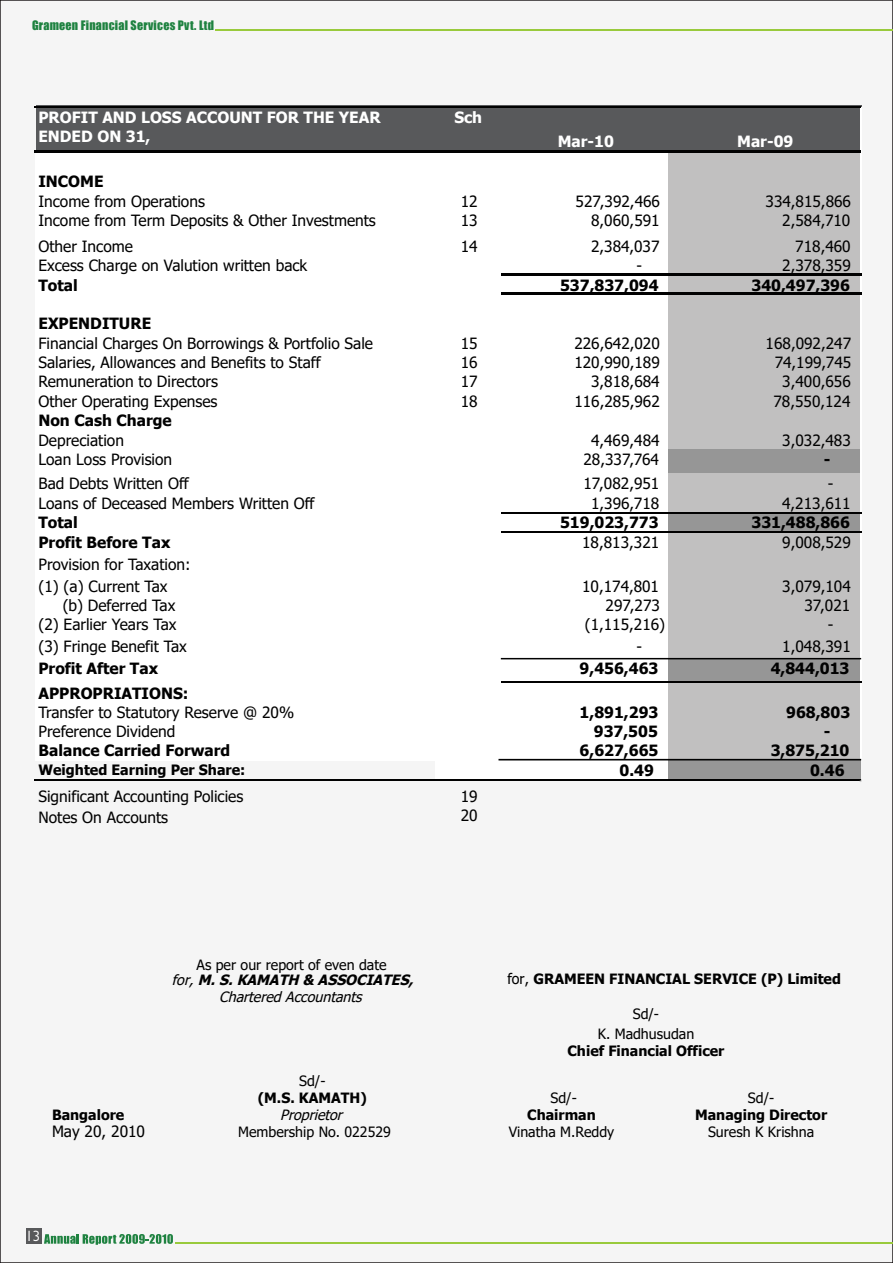
<style>
.page{position:relative;width:893px;height:1263px;background:#f5f5f5}
.page>*{position:absolute;margin:0;border:0;box-sizing:border-box;transform-origin:0 0}
.t1{font:15.6px "Tahoma";color:#010101}
.t2{font:15.45px/21.9px "Tahoma";color:#010101}
.t3{font:700 15.45px "Tahoma";color:#010101}
.t4{font:700 15.45px/19.4px "Tahoma";color:#fff}
.t5{font:15px "Gill Sans";color:#fff}
.t6{font:700 14.25px "Tahoma";color:#010101}
.t7{font:14.25px/15.3px "Tahoma";color:#010101;text-align:center}
.t8{font:italic 14.25px "Tahoma";color:#010101}
.t9{font:12px "Impact";letter-spacing:.02em;color:#1e8240}
.s1{font-style:italic}
.s2{font-weight:700;font-style:italic}
.s3{font-weight:400;font-size:14.7px}
</style>
<div class="page">
<div style="left:36px;top:106px;width:825px;height:48px;background:#58595b"></div>
<div style="left:36px;top:153px;width:634px;height:297px;background:#fff"></div>
<div style="left:669px;top:153px;width:192px;height:297px;background:#c1c0c0"></div>
<hr style="left:860px;top:108px;width:1px;height:342px;background:#fff">
<div style="left:36px;top:449px;width:634px;height:26px;background:#fff"></div>
<div style="left:669px;top:449px;width:192px;height:26px;background:#969696"></div>
<svg style="left:860px;top:449px;width:1px;height:24px"></svg>
<div style="left:36px;top:473px;width:634px;height:40px;background:#fff"></div>
<div style="left:669px;top:473px;width:192px;height:40px;background:#c1c0c0"></div>
<hr style="left:860px;top:473px;width:1px;height:40px;background:#fff">
<div style="left:36px;top:512px;width:634px;height:21px;background:#fff"></div>
<div style="left:669px;top:512px;width:192px;height:21px;background:#969696"></div>
<svg style="left:860px;top:514px;width:1px;height:17px"></svg>
<div style="left:36px;top:531px;width:634px;height:128px;background:#fff"></div>
<div style="left:669px;top:531px;width:192px;height:128px;background:#c1c0c0"></div>
<hr style="left:860px;top:531px;width:1px;height:128px;background:#fff">
<div style="left:36px;top:658px;width:634px;height:26px;background:#fff"></div>
<div style="left:669px;top:658px;width:192px;height:26px;background:#969696"></div>
<svg style="left:860px;top:660px;width:1px;height:21px"></svg>
<div style="left:36px;top:682px;width:634px;height:79px;background:#fff"></div>
<div style="left:669px;top:682px;width:192px;height:79px;background:#c1c0c0"></div>
<hr style="left:860px;top:682px;width:1px;height:79px;background:#fff">
<div style="left:435px;top:760px;width:235px;height:21px;background:#fff"></div>
<div style="left:669px;top:760px;width:192px;height:21px;background:#969696"></div>
<hr style="left:35px;top:107px;width:826px;height:1px;background:#010101">
<hr style="left:35px;top:150px;width:826px;height:3px;background:#010101">
<hr style="left:501px;top:273px;width:360px;height:3px;background:#010101">
<hr style="left:501px;top:292px;width:360px;height:3px;background:#010101">
<hr style="left:501px;top:512px;width:360px;height:2px;background:#010101">
<hr style="left:501px;top:531px;width:360px;height:2px;background:#010101">
<hr style="left:501px;top:658px;width:360px;height:1px;background:#010101">
<hr style="left:501px;top:681px;width:360px;height:2px;background:#010101">
<hr style="left:498px;top:759px;width:363px;height:1px;background:#010101">
<hr style="left:35px;top:779px;width:826px;height:2px;background:#010101">
<hr style="left:216px;top:30px;width:677px;height:1px;background:#99ca3c">
<div style="left:27px;top:1228px;width:15px;height:15px;background:#58595b"></div>
<hr style="left:175px;top:1242px;width:718px;height:1px;background:#99ca3c">
<svg style="left:44px;top:1234px;width:129px;height:11px"></svg>
<p class="t9" style="left:32px;top:16px;width:183px">Grameen Financial Services Pvt. Ltd</p>
<p class="t4" style="left:38px;top:108px;width:344px">PROFIT AND LOSS ACCOUNT FOR THE YEAR<br>ENDED ON 31,</p>
<p class="t4" style="left:454px;top:108px;width:29px">Sch</p>
<p class="t4" style="left:558px;top:133px;width:58px">Mar-10</p>
<p class="t4" style="left:737px;top:133px;width:58px">Mar-09</p>
<p class="t3" style="left:38px;top:171px;width:67px">INCOME</p>
<p class="t2" style="left:38px;top:191px;width:168px">Income from Operations</p>
<p class="t2" style="left:461px;top:191px;width:18px">12</p>
<p class="t2" style="left:576px;top:191px;width:86px">527,392,466</p>
<p class="t2" style="left:766px;top:191px;width:87px">334,815,866</p>
<p class="t2" style="left:38px;top:210px;width:339px">Income from Term Deposits &amp; Other Investments</p>
<p class="t2" style="left:461px;top:210px;width:18px">13</p>
<p class="t2" style="left:591px;top:210px;width:70px">8,060,591</p>
<p class="t2" style="left:782px;top:210px;width:70px">2,584,710</p>
<p class="t2" style="left:38px;top:236px;width:96px">Other Income</p>
<p class="t2" style="left:461px;top:236px;width:18px">14</p>
<p class="t2" style="left:591px;top:236px;width:70px">2,384,037</p>
<p class="t2" style="left:795px;top:236px;width:57px">718,460</p>
<p class="t2" style="left:38px;top:255px;width:270px">Excess Charge on Valution written back</p>
<p class="t2" style="left:636px;top:255px;width:7px">-</p>
<p class="t2" style="left:782px;top:255px;width:70px">2,378,359</p>
<p class="t3" style="left:38px;top:274px;width:41px">Total</p>
<p class="t3" style="left:560px;top:274px;width:100px">537,837,094</p>
<p class="t3" style="left:751px;top:274px;width:100px">340,497,396</p>
<p class="t3" style="left:38px;top:313px;width:114px">EXPENDITURE</p>
<p class="t2" style="left:38px;top:333px;width:336px">Financial Charges On Borrowings &amp; Portfolio Sale</p>
<p class="t2" style="left:461px;top:333px;width:18px">15</p>
<p class="t2" style="left:574px;top:333px;width:87px">226,642,020</p>
<p class="t2" style="left:766px;top:333px;width:87px">168,092,247</p>
<p class="t2" style="left:38px;top:352px;width:284px">Salaries, Allowances and Benefits to Staff</p>
<p class="t2" style="left:461px;top:352px;width:18px">16</p>
<p class="t2" style="left:574px;top:352px;width:87px">120,990,189</p>
<p class="t2" style="left:775px;top:352px;width:78px">74,199,745</p>
<p class="t2" style="left:38px;top:372px;width:181px">Remuneration to Directors</p>
<p class="t2" style="left:461px;top:372px;width:18px">17</p>
<p class="t2" style="left:591px;top:372px;width:70px">3,818,684</p>
<p class="t2" style="left:782px;top:372px;width:70px">3,400,656</p>
<p class="t2" style="left:38px;top:391px;width:181px">Other Operating Expenses</p>
<p class="t2" style="left:461px;top:391px;width:18px">18</p>
<p class="t2" style="left:574px;top:391px;width:87px">116,285,962</p>
<p class="t2" style="left:773px;top:391px;width:79px">78,550,124</p>
<p class="t3" style="left:38px;top:410px;width:135px">Non Cash Charge</p>
<p class="t2" style="left:38px;top:430px;width:87px">Depreciation</p>
<p class="t2" style="left:591px;top:430px;width:70px">4,469,484</p>
<p class="t2" style="left:782px;top:430px;width:70px">3,032,483</p>
<p class="t2" style="left:38px;top:449px;width:135px">Loan Loss Provision</p>
<p class="t2" style="left:583px;top:449px;width:77px">28,337,764</p>
<p class="t3" style="left:824px;top:448px;width:8px">-</p>
<p class="t2" style="left:38px;top:474px;width:152px">Bad Debts Written Off</p>
<p class="t2" style="left:583px;top:474px;width:77px">17,082,951</p>
<p class="t2" style="left:828px;top:474px;width:7px">-</p>
<p class="t2" style="left:38px;top:493px;width:278px">Loans of Deceased Members Written Off</p>
<p class="t2" style="left:591px;top:493px;width:70px">1,396,718</p>
<p class="t2" style="left:782px;top:493px;width:70px">4,213,611</p>
<p class="t3" style="left:38px;top:512px;width:41px">Total</p>
<p class="t3" style="left:560px;top:512px;width:100px">519,023,773</p>
<p class="t3" style="left:751px;top:512px;width:100px">331,488,866</p>
<p class="t3" style="left:38px;top:531px;width:133px">Profit Before Tax</p>
<p class="t2" style="left:582px;top:532px;width:79px">18,813,321</p>
<p class="t2" style="left:782px;top:532px;width:70px">9,008,529</p>
<p class="t2" style="left:38px;top:554px;width:154px">Provision for Taxation: (1) (a) Current Tax</p>
<p class="t2" style="left:582px;top:576px;width:78px">10,174,801</p>
<p class="t2" style="left:782px;top:576px;width:70px">3,079,104</p>
<p class="t2" style="left:63px;top:595px;width:114px">(b) Deferred Tax</p>
<p class="t2" style="left:606px;top:595px;width:56px">297,273</p>
<p class="t2" style="left:804px;top:595px;width:47px">37,021</p>
<p class="t2" style="left:38px;top:614px;width:140px">(2) Earlier Years Tax</p>
<p class="t2" style="left:585px;top:614px;width:82px">(1,115,216)</p>
<p class="t2" style="left:828px;top:614px;width:7px">-</p>
<p class="t2" style="left:38px;top:636px;width:150px">(3) Fringe Benefit Tax</p>
<p class="t2" style="left:636px;top:636px;width:7px">-</p>
<p class="t2" style="left:782px;top:636px;width:70px">1,048,391</p>
<p class="t3" style="left:38px;top:658px;width:121px">Profit After Tax</p>
<p class="t3" style="left:580px;top:658px;width:80px">9,456,463</p>
<p class="t3" style="left:771px;top:658px;width:80px">4,844,013</p>
<p class="t3" style="left:38px;top:682px;width:151px">APPROPRIATIONS:</p>
<p class="t2" style="left:38px;top:702px;width:257px">Transfer to Statutory Reserve @ 20%</p>
<p class="t3" style="left:580px;top:702px;width:80px">1,891,293</p>
<p class="t3" style="left:786px;top:702px;width:66px">968,803</p>
<p class="t2" style="left:38px;top:722px;width:138px">Preference Dividend</p>
<p class="t3" style="left:594px;top:721px;width:66px">937,505</p>
<p class="t3" style="left:824px;top:721px;width:8px">-</p>
<p class="t3" style="left:38px;top:739px;width:193px">Balance Carried Forward</p>
<p class="t3" style="left:580px;top:739px;width:80px">6,627,665</p>
<p class="t3" style="left:771px;top:739px;width:80px">3,875,210</p>
<p class="t6" style="left:38px;top:760px;width:208px">Weighted Earning Per Share:</p>
<p class="t3" style="left:619px;top:760px;width:36px">0.49</p>
<p class="t3" style="left:810px;top:760px;width:36px">0.46</p>
<p class="t2" style="left:38px;top:786px;width:206px">Significant Accounting Policies</p>
<p class="t2" style="left:461px;top:786px;width:18px">19</p>
<p class="t2" style="left:38px;top:807px;width:131px">Notes On Accounts</p>
<p class="t2" style="left:461px;top:806px;width:18px">20</p>
<p class="t7" style="left:172px;top:957px;width:248px">As per our report of even date <span class="s1">for,</span><span class="s2">M.S.KAMATH &amp; ASSOCIATES,</span></p>
<p class="t8" style="left:219px;top:987px;width:149px">CharteredAccountants</p>
<p class="t6" style="left:52px;top:1105px;width:74px">Bangalore</p>
<p class="t1" style="left:52px;top:1121px;width:95px">May 20, 2010</p>
<p class="t7" style="left:299px;top:1074px;width:28px">Sd/-</p>
<p class="t6" style="left:258px;top:1088px;width:111px">(M.S. KAMATH)</p>
<p class="t8" style="left:280px;top:1105px;width:68px">Proprietor</p>
<p class="t7" style="left:238px;top:1125px;width:154px">Membership No. 022529</p>
<p class="t5" style="left:25px;top:1227px;width:16px">13</p>
<p class="t6" style="left:507px;top:969px;width:335px"><span class="s3">for,</span> GRAMEEN FINANCIAL SERVICE (P) Limited</p>
<p class="t7" style="left:633px;top:1007px;width:28px">Sd/-</p>
<p class="t7" style="left:598px;top:1027px;width:98px">K. Madhusudan</p>
<p class="t6" style="left:567px;top:1041px;width:158px">Chief Financial Officer</p>
<p class="t7" style="left:551px;top:1091px;width:28px">Sd/-</p>
<p class="t6" style="left:527px;top:1105px;width:70px">Chairman</p>
<p class="t7" style="left:509px;top:1125px;width:107px">Vinatha M.Reddy</p>
<p class="t7" style="left:748px;top:1091px;width:28px">Sd/-</p>
<p class="t6" style="left:695px;top:1105px;width:134px">Managing Director</p>
<p class="t7" style="left:708px;top:1125px;width:108px">Suresh K Krishna</p>
</div>
